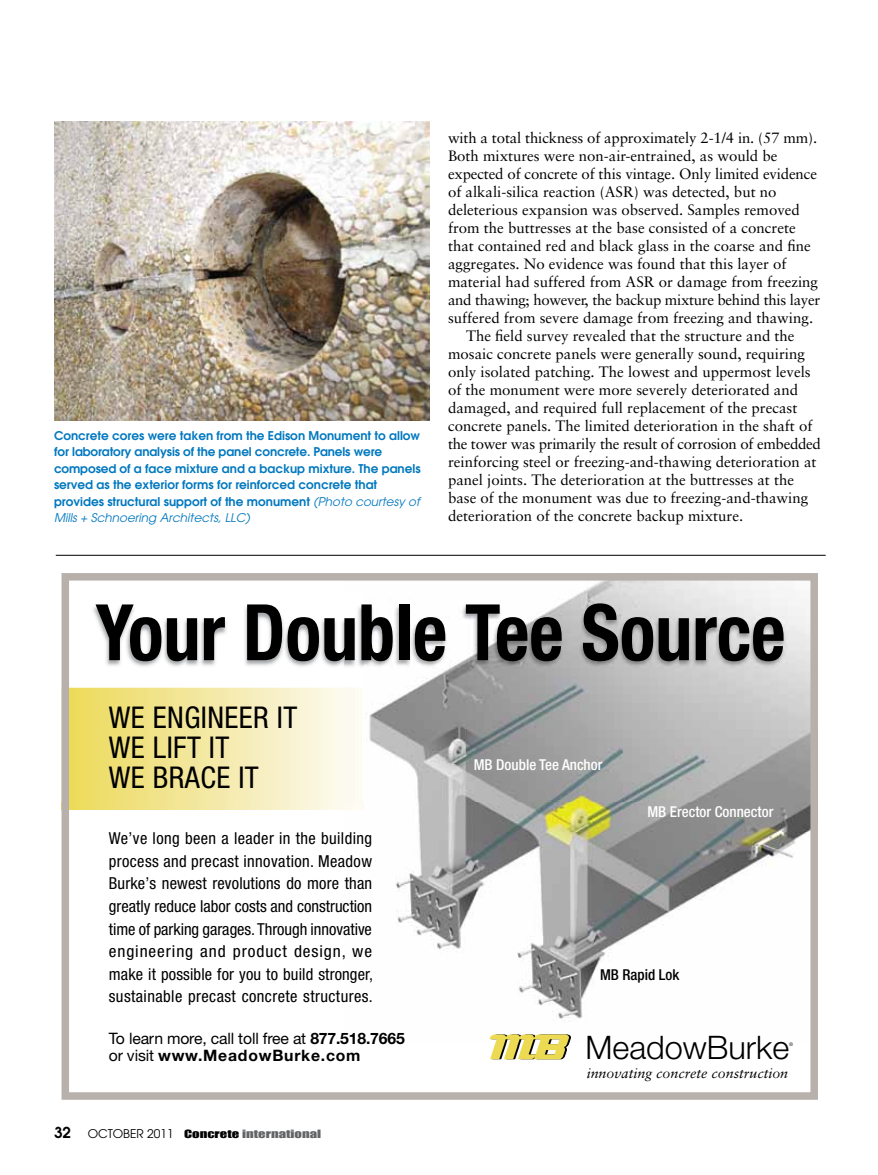
<style>
.page{position:relative;width:878px;height:1175px;background:#fff}
.page>*{position:absolute;margin:0;border:0;box-sizing:border-box;transform-origin:0 0}
.t1{font:700 condensed 78px "Helvetica Neue";color:#000;scale:.95 1}
.t2{font:300 32.4px "Helvetica Neue";color:#000}
.t3{font:condensed 30px/30px "Helvetica Neue";letter-spacing:.015em;color:#000}
.t4{font:condensed 16.5px/22.5px "Helvetica Neue";letter-spacing:.025em;color:#000;text-align:justify}
.t5{font:15.75px/16.5px "Helvetica Neue";color:#000}
.t6{font:15px "Sabon";color:#000}
.t7{font:15px "Sabon";letter-spacing:-.02em;color:#000}
.t8{font:500 condensed 15px "Helvetica Neue";color:#fff}
.t9{font:500 condensed 15px "Helvetica Neue";color:#000}
.t10{font:italic 14.25px "Sabon";color:#000}
.t11{font:600 12px/16.5px "Avant Garde";color:#0078bf}
.t12{font:10.5px "Impact";color:#636466;scale:1.4 1}
.t13{font:300 4.95px "Helvetica Neue";color:#000}
.s1{font-weight:400;font-style:italic}
.s2{font-weight:700}
.s3{font-family:"Avant Garde";font-weight:600;font-size:15px;color:#000}
.s4{font-family:"Avant Garde";font-size:12px;color:#000}
.s5{color:#000}
</style>
<div class="page">
<img style="left:54px;top:122px;width:376px;height:298px">
<hr style="left:56px;top:555px;width:769px;height:1px;background:#000">
<img style="left:344px;top:582px;width:465px;height:437px">
<img style="left:489px;top:1034px;width:82px;height:26px">
<img style="left:363px;top:591px;width:446px;height:210px">
<img style="left:61px;top:591px;width:302px;height:218px">
<div style="left:62px;top:573px;width:756px;height:526px;border:8px solid #b8b0aa"></div>
<p class="t11" style="left:54px;top:427px;width:368px">Concrete cores were taken from the Edison Monument to allow for laboratory analysis of the panel concrete. Panels were composed of a face mixture and a backup mixture. The panels served as the exterior forms for reinforced concrete that provides structural support of the monument <span class="s1">(Photo courtesy of Mills + Schnoering Architects, LLC)</span></p>
<p class="t6" style="left:448px;top:128px;width:370px">with a total thickness of approximately 2-1/4 in. (57 mm).</p>
<p class="t6" style="left:448px;top:146px;width:331px">Both mixtures were non-air-entrained, as would be</p>
<p class="t6" style="left:448px;top:164px;width:370px">expected of concrete of this vintage. Only limited evidence</p>
<p class="t6" style="left:448px;top:182px;width:330px">of alkali-silica reaction (ASR) was detected, but no</p>
<p class="t6" style="left:448px;top:200px;width:353px">deleterious expansion was observed. Samples removed</p>
<p class="t6" style="left:448px;top:218px;width:349px">from the buttresses at the base consisted of a concrete</p>
<p class="t6" style="left:448px;top:236px;width:364px">that contained red and black glass in the coarse and fine</p>
<p class="t6" style="left:448px;top:254px;width:340px">aggregates. No evidence was found that this layer of</p>
<p class="t6" style="left:448px;top:272px;width:371px">material had suffered from ASR or damage from freezing</p>
<p class="t7" style="left:448px;top:290px;width:374px">and thawing; however, the backup mixture behind this layer</p>
<p class="t6" style="left:448px;top:308px;width:366px">suffered from severe damage from freezing and thawing.</p>
<p class="t6" style="left:466px;top:326px;width:330px">The field survey revealed that the structure and the</p>
<p class="t6" style="left:448px;top:344px;width:358px">mosaic concrete panels were generally sound, requiring</p>
<p class="t6" style="left:448px;top:362px;width:364px">only isolated patching. The lowest and uppermost levels</p>
<p class="t6" style="left:448px;top:380px;width:351px">of the monument were more severely deteriorated and</p>
<p class="t6" style="left:448px;top:398px;width:351px">damaged, and required full replacement of the precast</p>
<p class="t6" style="left:448px;top:416px;width:366px">concrete panels. The limited deterioration in the shaft of</p>
<p class="t7" style="left:448px;top:434px;width:374px">the tower was primarily the result of corrosion of embedded</p>
<p class="t6" style="left:448px;top:452px;width:370px">reinforcing steel or freezing-and-thawing deterioration at</p>
<p class="t6" style="left:448px;top:470px;width:347px">panel joints. The deterioration at the buttresses at the</p>
<p class="t6" style="left:448px;top:488px;width:362px">base of the monument was due to freezing-and-thawing</p>
<p class="t6" style="left:448px;top:506px;width:297px">deterioration of the concrete backup mixture.</p>
<h1 class="t1" style="left:95px;top:585px;width:728px">Your Double Tee Source</h1>
<h3 class="t3" style="left:109px;top:702px;width:190px">WE ENGINEER IT<br>WE LIFT IT<br>WE BRACE IT</h3>
<p class="t4" style="left:109px;top:827px;width:266px">We’ve long been a leader in the building process and precast innovation. Meadow Burke’s newest revolutions do more than greatly reduce labor costs and construction time of parking garages. Through innovative engineering and product design, we make it possible for you to build stronger, sustainable precast concrete structures.</p>
<p class="t8" style="left:474px;top:755px;width:130px">MB Double Tee Anchor</p>
<p class="t8" style="left:647px;top:803px;width:127px">MB Erector Connector</p>
<p class="t9" style="left:600px;top:966px;width:81px">MB Rapid Lok</p>
<p class="t5" style="left:109px;top:1030px;width:297px">To learn more, call toll free at <span class="s2">877.518.7665 </span>or visit <span class="s2">www.MeadowBurke.com</span></p>
<h2 class="t2" style="left:585px;top:1027px;width:205px">MeadowBurke</h2>
<p class="t13" style="left:789px;top:1041px;width:5px">®</p>
<p class="t10" style="left:586px;top:1065px;width:203px">innovating concrete construction</p>
<p class="t12" style="left:54px;top:1125px;width:192px"><span class="s3">32</span> <span class="s4">OCTOBER 2011</span> <span class="s5">Concrete</span> international</p>
</div>
